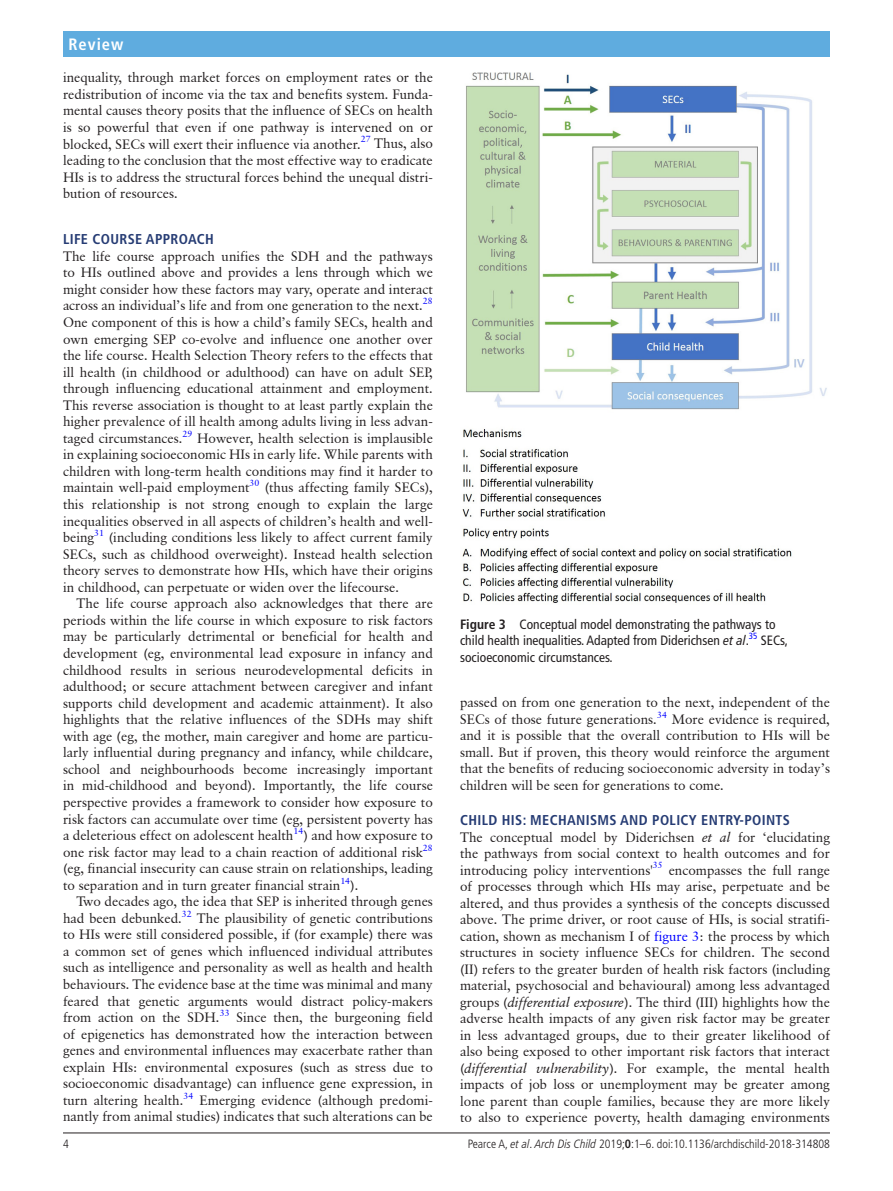
<style>
.page{position:relative;width:893px;height:1191px;background:#fff}
.page>*{position:absolute;margin:0;border:0;box-sizing:border-box;transform-origin:0 0}
.t1{font:700 condensed 16.5px "Frutiger LT Pro";letter-spacing:.055em;color:#fff}
.t2{font:700 condensed 14.25px "Frutiger LT Pro";letter-spacing:.025em;color:#263c74}
.t3{font:13.5px/16.5px "Classical Garamond BT";color:#231f20;text-align:justify}
.t4{font:condensed 13.5px/16.5px "Frutiger LT Pro";color:#231f20}
.t5{font:300 condensed 12px "Frutiger LT Pro";color:#231f20}
.t6{font:9px "Classical Garamond BT";color:#00f}
.s1{font-weight:700}
.s2{font-style:italic}
.s3{color:#00f}
</style>
<div class="page">
<hr style="left:63px;top:1132px;width:767px;height:1px;background:#231f20">
<div style="left:63px;top:31px;width:767px;height:25px;background:#5facdf"></div>
<img style="left:462px;top:72px;width:365px;height:531px">
<p class="t1" style="left:69px;top:34px;width:56px">REVIEW</p>
<p class="t3" style="left:63px;top:69px;width:371px">inequality, through market forces on employment rates or the redistribution of income via the tax and benefits system. Funda&shy;mental causes theory posits that the influence of SECs on health is so powerful that even if one pathway is intervened on or blocked, SECs will exert their influence via another.<sup>27</sup> Thus, also leading to the conclusion that the most effective way to eradicate HIs is to address the structural forces behind the unequal distri&shy;bution of resources.</p>
<p class="t2" style="left:63px;top:231px;width:152px">LIFE COURSE APPROACH</p>
<p class="t3" style="left:63px;top:248px;width:371px">The life course approach unifies the SDH and the pathways to HIs outlined above and provides a lens through which we might consider how these factors may vary, operate and interact across an individual’s life and from one generation to the next.</p>
<p class="t6" style="left:423px;top:296px;width:11px">28</p>
<p class="t3" style="left:63px;top:314px;width:371px">One component of this is how a child’s family SECs, health and own emerging SEP co-evolve and influence one another over the life course. Health Selection Theory refers to the effects that ill health (in childhood or adulthood) can have on adult SEP, through influencing educational attainment and employment.<br>This reverse association is thought to at least partly explain the higher prevalence of ill health among adults living in less advan&shy;taged circumstances.<sup>29</sup> However, health selection is implausible in explaining socioeconomic HIs in early life. While parents with children with long-term health conditions may find it harder to maintain well-paid employment<sup>30</sup> (thus affecting family SECs), this relationship is not strong enough to explain the large inequalities observed in all aspects of children’s health and well&shy;being<sup>31</sup> (including conditions less likely to affect current family SECs, such as childhood overweight). Instead health selection theory serves to demonstrate how HIs, which have their origins in childhood, can perpetuate or widen over the lifecourse.</p>
<p class="t3" style="left:63px;top:595px;width:371px;text-indent:14px">The life course approach also acknowledges that there are periods within the life course in which exposure to risk factors may be particularly detrimental or beneficial for health and development (eg, environmental lead exposure in infancy and childhood results in serious neurodevelopmental deficits in adulthood; or secure attachment between caregiver and infant supports child development and academic attainment). It also highlights that the relative influences of the SDHs may shift with age (eg, the mother, main caregiver and home are particu&shy;larly influential during pregnancy and infancy, while childcare, school and neighbourhoods become increasingly important in mid-childhood and beyond). Importantly, the life course perspective provides a framework to consider how exposure to risk factors can accumulate over time (eg, persistent poverty has a deleterious effect on adolescent health</p>
<p class="t6" style="left:293px;top:825px;width:11px">14</p>
<p class="t3" style="left:63px;top:827px;width:371px;text-indent:240px">) and how exposure to one risk factor may lead to a chain reaction of additional risk</p>
<p class="t6" style="left:423px;top:842px;width:11px">28</p>
<p class="t3" style="left:63px;top:860px;width:371px">(eg, financial insecurity can cause strain on relationships, leading to separation and in turn greater financial strain</p>
<p class="t6" style="left:340px;top:875px;width:11px">14</p>
<p class="t3" style="left:350px;top:876px;width:10px">).</p>
<p class="t3" style="left:77px;top:893px;width:358px">Two decades ago, the idea that SEP is inherited through genes</p>
<p class="t3" style="left:63px;top:909px;width:120px">had been debunked.</p>
<p class="t6" style="left:182px;top:908px;width:11px">32</p>
<p class="t3" style="left:63px;top:909px;width:371px;text-indent:134px">The plausibility of genetic contributions to HIs were still considered possible, if (for example) there was a common set of genes which influenced individual attributes such as intelligence and personality as well as health and health behaviours. The evidence base at the time was minimal and many feared that genetic arguments would distract policy-makers from action on the SDH.<sup>33</sup> Since then, the burgeoning field of epigenetics has demonstrated how the interaction between genes and environmental influences may exacerbate rather than explain HIs: environmental exposures (such as stress due to socioeconomic disadvantage) can influence gene expression, in turn altering health.<sup>34</sup> Emerging evidence (although predomi&shy;nantly from animal studies) indicates that such alterations can be</p>
<p class="t4" style="left:460px;top:616px;width:329px"><span class="s1">FIGURE 3</span> Conceptual model demonstrating the pathways to child health inequalities. Adapted from Diderichsen <span class="s2">et al</span>.<sup>35</sup> SECs, socioeconomic circumstances.</p>
<p class="t3" style="left:460px;top:694px;width:371px">passed on from one generation to the next, independent of the<br>SECs of those future generations.</p>
<p class="t6" style="left:657px;top:709px;width:11px">34</p>
<p class="t3" style="left:460px;top:710px;width:371px;text-indent:212px">More evidence is required, and it is possible that the overall contribution to HIs will be small. But if proven, this theory would reinforce the argument that the benefits of reducing socioeconomic adversity in today’s children will be seen for generations to come.</p>
<p class="t2" style="left:460px;top:811px;width:331px">CHILD HIS: MECHANISMS AND POLICY ENTRY-POINTS</p>
<p class="t3" style="left:460px;top:828px;width:371px">The conceptual model by Diderichsen <span class="s2">et al</span> for ‘elucidating the pathways from social context to health outcomes and for introducing policy interventions'<sup>35</sup> encompasses the full range of processes through which HIs may arise, perpetuate and be altered, and thus provides a synthesis of the concepts discussed above. The prime driver, or root cause of HIs, is social stratifi&shy;cation, shown as mechanism I of <span class="s3">figure 3</span>: the process by which structures in society influence SECs for children. The second (II) refers to the greater burden of health risk factors (including material, psychosocial and behavioural) among less advantaged groups (<span class="s2">differential exposure</span>). The third (III) highlights how the adverse health impacts of any given risk factor may be greater in less advantaged groups, due to their greater likelihood of also being exposed to other important risk factors that interact (<span class="s2">differential vulnerability</span>). For example, the mental health impacts of job loss or unemployment may be greater among lone parent than couple families, because they are more likely to also to experience poverty, health damaging environments</p>
<p class="t5" style="left:63px;top:1136px;width:7px">4</p>
<p class="t5" style="left:468px;top:1136px;width:364px">Pearce A, <span class="s2">et al</span>. <span class="s2">Arch Dis Child</span> 2019;<span class="s1">0</span>:1–6. doi:10.1136/archdischild-2018-314808</p>
</div>
